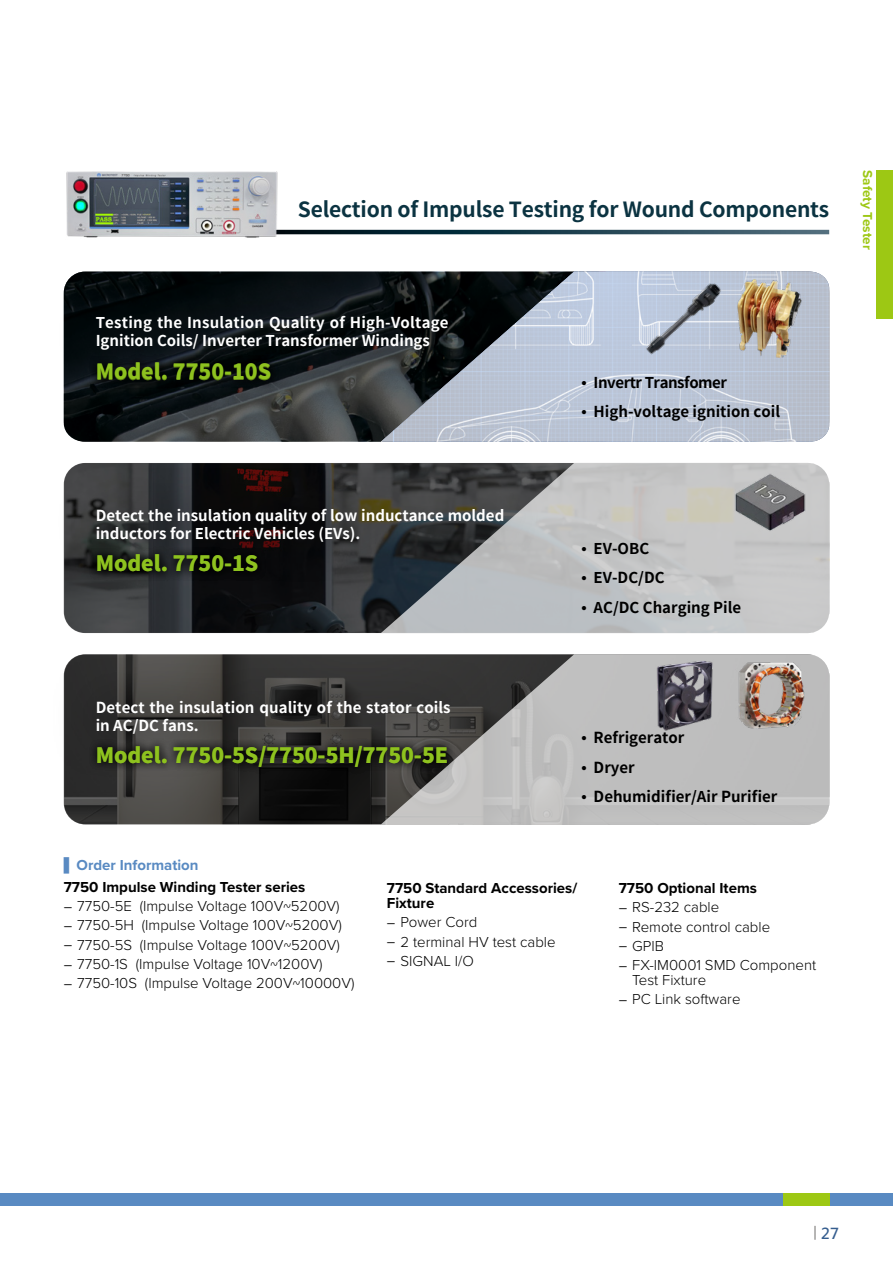
<style>
.page{position:relative;width:893px;height:1263px;background:#fff}
.page>*{position:absolute;margin:0;border:0;box-sizing:border-box;transform-origin:0 0}
.t1{font:800 21px "Source Han Sans TW";color:#8ec21f}
.t2{font:700 21px "Taipei Sans TC Beta";letter-spacing:-.01em;color:#0b3341}
.t3{font:300 15px/19.2px "Proxima Nova";color:#000}
.t4{font:700 15px/18px "Taipei Sans TC Beta";color:#fff}
.t5{font:700 15px "Taipei Sans TC Beta";color:#000}
.t6{font:700 15px/22.2px "Proxima Nova";color:#000}
.t7{font:700 15px "Taipei Sans TC Beta";letter-spacing:-.03em;color:#000}
.t8{font:700 15px "Microsoft Jheng Hei";color:#365e8f}
.t9{font:700 13.5px "Proxima Nova";color:#9dc814}
.s1{font-family:"Microsoft Jheng Hei";font-weight:400}
.s2{font-family:"Microsoft Jheng Hei";color:#598ac2}
.s3{color:#598ac2}
.s4{font-family:"Koz Go Pr 6 N";font-weight:400}
.s5{font-weight:700}
</style>
<div class="page">
<div style="left:0;top:1193px;width:893px;height:13px;background:#598ac2"></div>
<div style="left:783px;top:1193px;width:46px;height:13px;background:#9dc814"></div>
<svg style="left:815px;top:1226px;width:1px;height:14px"></svg>
<div style="left:876px;top:170px;width:17px;height:149px;background:#9dc814"></div>
<svg style="left:279px;top:230px;width:550px;height:4px;background:#1d3c4a"></svg>
<img style="left:66px;top:171px;width:213px;height:67px">
<svg style="left:64px;top:272px;width:765px;height:170px;background:#2f3334"></svg>
<svg style="left:381px;top:272px;width:448px;height:170px;background:#aeb7c5"></svg>
<svg style="left:64px;top:463px;width:765px;height:170px;background:#272a2c"></svg>
<svg style="left:381px;top:463px;width:448px;height:170px;background:#bdbebf"></svg>
<div style="left:52px;top:464px;width:494px;height:121px;background:#000;opacity:.75"></div>
<svg style="left:88px;top:546px;width:178px;height:34px;background:#131516"></svg>
<img style="left:723px;top:467px;width:93px;height:68px">
<div style="left:53px;top:271px;width:436px;height:122px;background:#000;opacity:.75"></div>
<svg style="left:88px;top:354px;width:191px;height:35px;background:#080c0f"></svg>
<svg style="left:64px;top:654px;width:765px;height:170px;background:#2e2e2c"></svg>
<svg style="left:381px;top:654px;width:448px;height:170px;background:#b3b3b2"></svg>
<svg style="left:63px;top:657px;width:428px;height:121px;background:#3f3e3c"></svg>
<div style="left:88px;top:737px;width:367px;height:39px;background:#000;opacity:.75"></div>
<img style="left:647px;top:658px;width:169px;height:72px">
<img style="left:631px;top:271px;width:105px;height:96px">
<img style="left:730px;top:278px;width:79px;height:80px">
<h1 class="t2" style="left:298px;top:197px;width:533px">Selection of Impulse Testing for Wound Components</h1>
<p class="t4" style="left:96px;top:314px;width:354px">Testing the Insulation Quality of High-Voltage<br>Ignition Coils/ Inverter Transformer Windings</p>
<h1 class="t1" style="left:96px;top:360px;width:177px">Model. 7750-10S</h1>
<p class="t7" style="left:581px;top:374px;width:148px"><span class="s1">•</span> Invertr Transfomer</p>
<p class="t5" style="left:581px;top:403px;width:201px"><span class="s1">•</span> High-voltage ignition coil</p>
<p class="t9" style="left:878px;top:170px;width:81px;rotate:90deg">Safety Tester</p>
<p class="t4" style="left:96px;top:506px;width:410px">Detect the insulation quality of low inductance molded inductors for Electric Vehicles (EVs).</p>
<h1 class="t1" style="left:96px;top:552px;width:164px">Model. 7750-1S</h1>
<p class="t4" style="left:96px;top:698px;width:357px">Detect the insulation quality of the stator coils in AC/DC fans.</p>
<h1 class="t1" style="left:96px;top:743px;width:354px">Model. 7750-5S/7750-5H/7750-5E</h1>
<p class="t5" style="left:581px;top:540px;width:70px"><span class="s1">•</span> EV-OBC</p>
<p class="t5" style="left:581px;top:568px;width:85px"><span class="s1">•</span> EV-DC/DC</p>
<p class="t5" style="left:581px;top:599px;width:162px"><span class="s1">•</span> AC/DC Charging Pile</p>
<p class="t5" style="left:581px;top:729px;width:105px"><span class="s1">•</span> Refrigerator</p>
<p class="t5" style="left:581px;top:759px;width:55px"><span class="s1">•</span> Dryer</p>
<p class="t5" style="left:581px;top:788px;width:198px"><span class="s1">•</span> Dehumidifier/Air Purifier</p>
<p class="t6" style="left:64px;top:853px;width:243px"><span class="s2">▌</span><span class="s3">Order Information<br></span>7750 Impulse Winding Tester series</p>
<p class="t3" style="left:64px;top:896px;width:292px"><span class="s4">‒</span> 7750-5E (Impulse Voltage 100V~5200V)<br><span class="s4">‒</span> 7750-5H (Impulse Voltage 100V~5200V)<br><span class="s4">‒</span> 7750-5S (Impulse Voltage 100V~5200V)<br><span class="s4">‒</span> 7750-1S (Impulse Voltage 10V~1200V)<br><span class="s4">‒</span> 7750-10S (Impulse Voltage 200V~10000V)</p>
<p class="t6" style="left:387px;top:880px;width:192px;line-height:15px">7750 Standard Accessories/<br>Fixture</p>
<p class="t3" style="left:387px;top:912px;width:170px"><span class="s4">‒</span> Power Cord<br><span class="s4">‒</span> 2 terminal HV test cable <span class="s4">‒</span> SIGNAL I/O</p>
<p class="t3" style="left:619px;top:877px;width:199px"><span class="s5">7750 Optional Items<br></span><span class="s4">‒</span> RS-232 cable<br><span class="s4">‒</span> Remote control cable<br><span class="s4">‒</span> GPIB<br><span class="s4">‒</span> FX-IM0001 SMD Component</p>
<p class="t3" style="left:619px;top:969px;width:123px;text-indent:14px">Test Fixture<br><span class="s4">‒</span> PC Link software</p>
<p class="t8" style="left:821px;top:1224px;width:19px">27</p>
</div>
